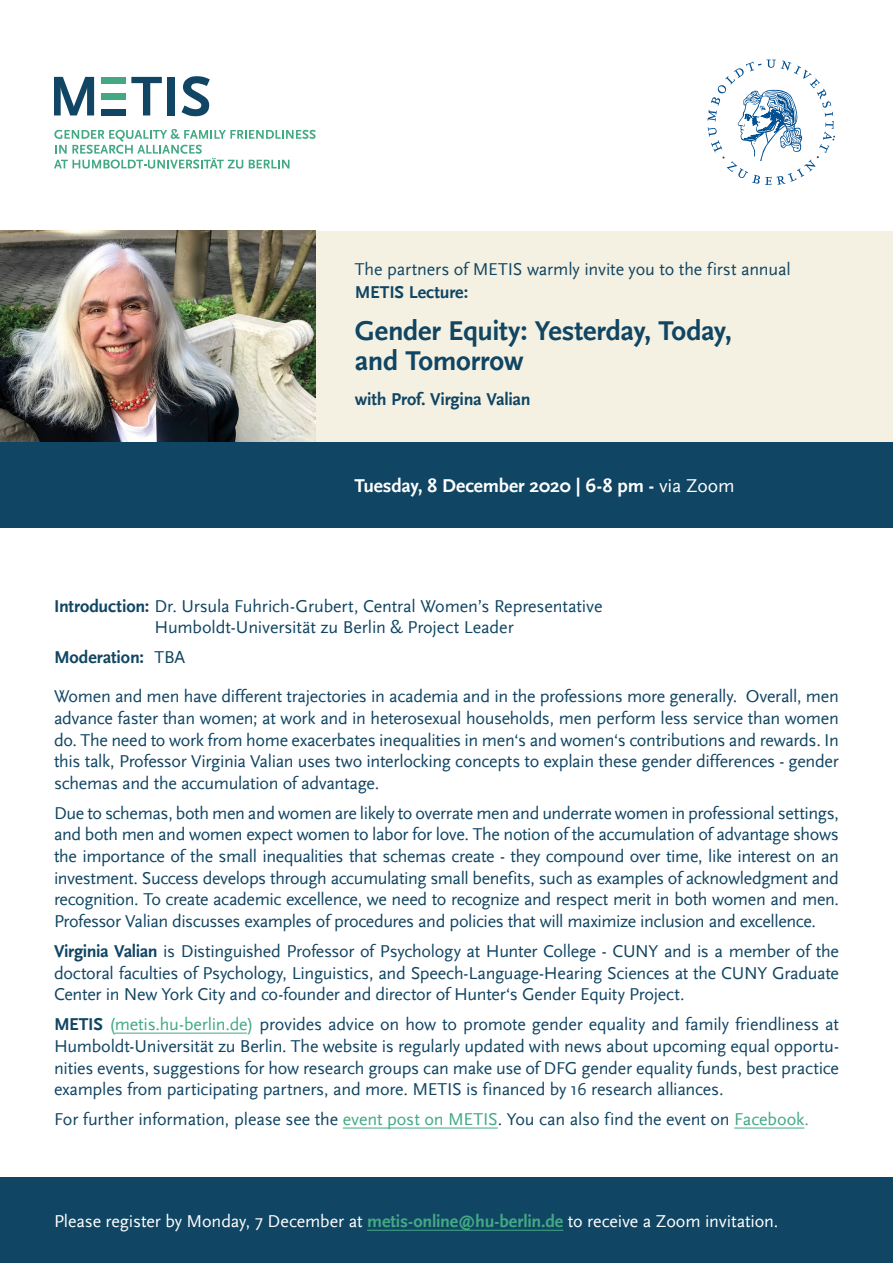
<style>
.page{position:relative;width:893px;height:1263px;background:#fff}
.page>*{position:absolute;margin:0;border:0;box-sizing:border-box;transform-origin:0 0}
.t1{font:700 28.5px/30px "HU Scala Sans";letter-spacing:-.01em;color:#104563}
.t2{font:700 19.5px "HU Scala Sans";letter-spacing:-.005em;color:#fff}
.t3{font:18px/21.6px "HU Scala Sans";letter-spacing:-.015em;color:#104563;text-align:justify}
.t4{font:18px "HU Scala Sans";letter-spacing:-.01em;color:#fff}
.t5{font:700 18px "HU Scala Sans";letter-spacing:-.01em;color:#104563}
.s1{font-weight:400}
.s2{font-weight:700}
.s3{color:#42a983}
.s4{font-weight:700;color:#42a983}
</style>
<div class="page">
<div style="left:316px;top:231px;width:577px;height:218px;background:#f4f1e2"></div>
<svg style="left:707px;top:59px;width:128px;height:126px"></svg>
<img style="left:0;top:231px;width:316px;height:212px">
<hr style="left:115px;top:1033px;width:132px;height:1px;background:#42a983">
<hr style="left:343px;top:1128px;width:155px;height:1px;background:#42a983">
<hr style="left:734px;top:1128px;width:70px;height:1px;background:#42a983">
<div style="left:0;top:443px;width:893px;height:85px;background:#104563"></div>
<div style="left:0;top:1178px;width:893px;height:85px;background:#104563"></div>
<svg style="left:54px;top:77px;width:40px;height:38px"></svg>
<svg style="left:131px;top:77px;width:31px;height:38px"></svg>
<div style="left:167px;top:77px;width:8px;height:38px;background:#104563"></div>
<svg style="left:182px;top:76px;width:28px;height:40px"></svg>
<div style="left:101px;top:109px;width:24px;height:6px;background:#104563"></div>
<div style="left:101px;top:93px;width:24px;height:6px;background:#42a983"></div>
<div style="left:101px;top:77px;width:24px;height:6px;background:#42a983"></div>
<svg style="left:54px;top:129px;width:262px;height:40px"></svg>
<hr style="left:367px;top:1230px;width:196px;height:1px;background:#42a983">
<p class="t3" style="left:355px;top:258px;width:437px">The partners of METIS warmly invite you to the first annual</p>
<p class="t5" style="left:355px;top:282px;width:115px">METIS Lecture:</p>
<h1 class="t1" style="left:355px;top:316px;width:379px">Gender Equity: Yesterday, Today, and Tomorrow</h1>
<p class="t5" style="left:355px;top:389px;width:177px">with Prof. Virgina Valian</p>
<p class="t2" style="left:354px;top:475px;width:382px">Tuesday, 8 December 2020 | 6-8 pm - <span class="s1">via Zoom</span></p>
<p class="t3" style="left:154px;top:595px;width:449px;text-indent:-100px"><span class="s2">Introduction:</span> Dr. Ursula Fuhrich-Grubert, Central Women’s Representative<br>Humboldt-Universität zu Berlin &amp; Project Leader</p>
<p class="t3" style="left:54px;top:638px;width:786px;line-height:39px"><span class="s2">Moderation:</span> TBA<br>Women and men have different trajectories in academia and in the professions more generally. Overall, men</p>
<p class="t3" style="left:54px;top:708px;width:786px">advance faster than women; at work and in heterosexual households, men perform less service than women do. The need to work from home exacerbates inequalities in men‘s and women‘s contributions and rewards. In this talk, Professor Virginia Valian uses two interlocking concepts to explain these gender differences - gender schemas and the accumulation of advantage.</p>
<p class="t3" style="left:54px;top:802px;width:787px">Due to schemas, both men and women are likely to overrate men and underrate women in professional settings, and both men and women expect women to labor for love. The notion of the accumulation of advantage shows the importance of the small inequalities that schemas create - they compound over time, like interest on an investment. Success develops through accumulating small benefits, such as examples of acknowledgment and recognition. To create academic excellence, we need to recognize and respect merit in both women and men.<br>Professor Valian discusses examples of procedures and policies that will maximize inclusion and excellence.</p>
<p class="t3" style="left:54px;top:941px;width:786px"><span class="s2">Virginia Valian</span> is Distinguished Professor of Psychology at Hunter College - CUNY and is a member of the doctoral faculties of Psychology, Linguistics, and Speech-Language-Hearing Sciences at the CUNY Graduate Center in New York City and co-founder and director of Hunter‘s Gender Equity Project.</p>
<p class="t3" style="left:54px;top:1014px;width:786px"><span class="s2">METIS</span> <span class="s3">(metis.hu-berlin.de)</span> provides advice on how to promote gender equality and family friendliness at Humboldt-Universität zu Berlin. The website is regularly updated with news about upcoming equal opportu&shy;nities events, suggestions for how research groups can make use of DFG gender equality funds, best practice examples from participating partners, and more. METIS is financed by 16 research alliances.</p>
<p class="t3" style="left:54px;top:1109px;width:756px">For further information, please see the <span class="s3">event post on METIS</span>. You can also find the event on <span class="s3">Facebook.</span></p>
<p class="t4" style="left:54px;top:1212px;width:726px">Please register by Monday, 7 December at <span class="s4">metis-online@hu-berlin.de</span> to receive a Zoom invitation.</p>
</div>
